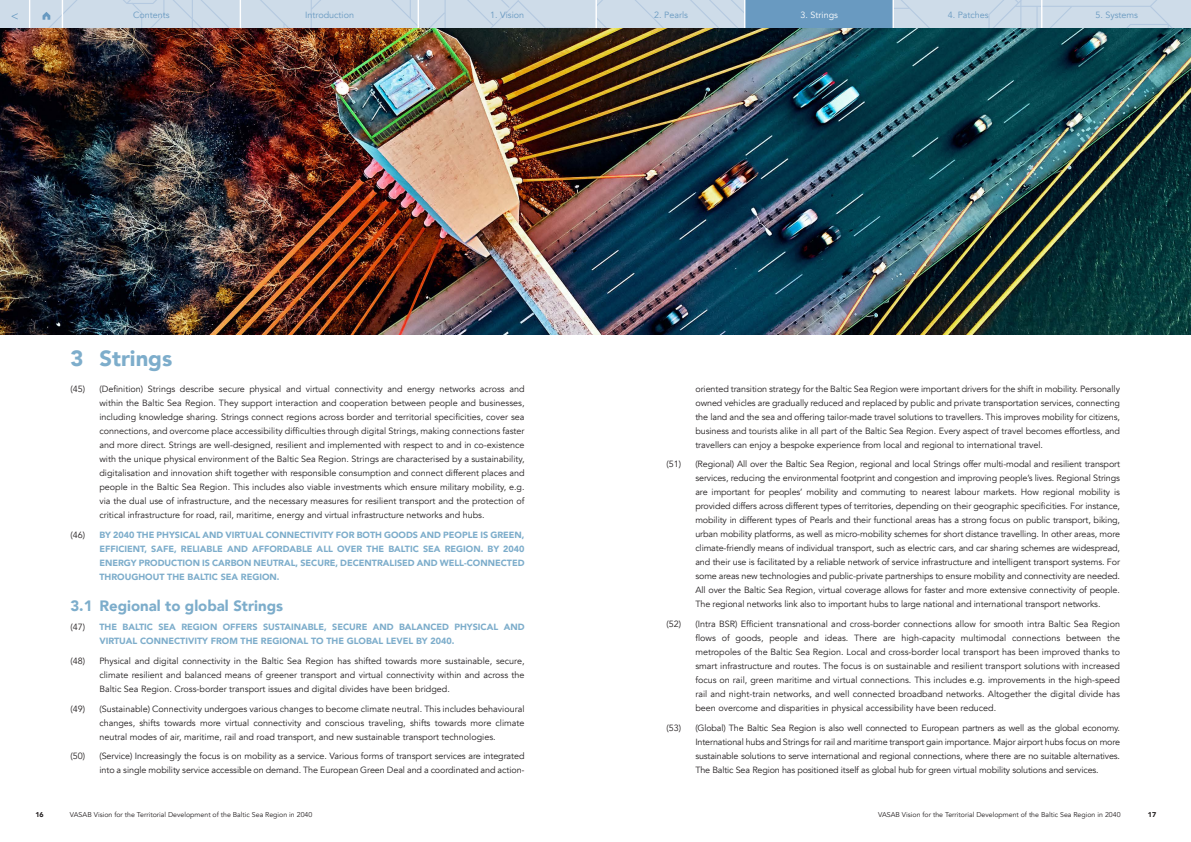
<style>
.page{position:relative;width:1191px;height:842px;background:#fff}
.page>*{position:absolute;margin:0;border:0;box-sizing:border-box;transform-origin:0 0}
.t1{font:900 22px "Avenir";color:#7dadcb}
.t2{font:900 15px "Avenir";color:#7dadcb}
.t3{font:12px "Avenir";color:#699ac1}
.t4{font:9px/14px "Avenir";letter-spacing:-.01em;color:#231f20;text-align:justify}
.t5{font:900 9px/14px "Avenir";color:#7dadcb;text-align:justify}
.t6{font:9px "Avenir";color:#699ac1}
.t7{font:9px "Avenir";color:#fff}
.t8{font:7px "Avenir";color:#231f20}
.t9{font:900 7px "Avenir";color:#231f20}
.s1{font-weight:400;color:#231f20}
</style>
<div class="page">
<svg style="left:597px;top:0;width:594px;height:29px"></svg>
<hr style="left:1041px;top:0;width:1px;height:31px;background:#fff">
<svg style="left:0;top:0;width:588px;height:29px"></svg>
<div style="left:744px;top:0;width:149px;height:29px;background:#699ac1"></div>
<hr style="left:744px;top:0;width:1px;height:31px;background:#fff">
<hr style="left:892px;top:0;width:2px;height:31px;background:#fff">
<img style="left:0;top:29px;width:1191px;height:305px">
<h3 class="t3" style="left:11px;top:8px;width:9px">&lt;</h3>
<p class="t6" style="left:133px;top:9px;width:38px">Contents</p>
<p class="t6" style="left:305px;top:9px;width:50px">Introduction</p>
<p class="t6" style="left:490px;top:9px;width:36px">1. Vision</p>
<p class="t6" style="left:654px;top:9px;width:35px">2. Pearls</p>
<p class="t7" style="left:800px;top:9px;width:39px">3. Strings</p>
<p class="t6" style="left:947px;top:9px;width:43px">4. Patches</p>
<p class="t6" style="left:1095px;top:9px;width:44px">5. Systems</p>
<h1 class="t1" style="left:70px;top:340px;width:103px">3 Strings</h1>
<p class="t4" style="left:99px;top:382px;width:427px;text-indent:-29px">(45) (Definition) Strings describe secure physical and virtual connectivity and energy networks across and within the Baltic Sea Region. They support interaction and cooperation between people and businesses, including knowledge sharing. Strings connect regions across border and territorial specificities, cover sea connections, and overcome place accessibility difficulties through digital Strings, making connections faster and more direct. Strings are well-designed, resilient and implemented with respect to and in co-existence with the unique physical environment of the Baltic Sea Region. Strings are characterised by a sustainability, digitalisation and innovation shift together with responsible consumption and connect different places and people in the Baltic Sea Region. This includes also viable investments which ensure military mobility, e.g. via the dual use of infrastructure, and the necessary measures for resilient transport and the protection of critical infrastructure for road, rail, maritime, energy and virtual infrastructure networks and hubs.</p>
<p class="t5" style="left:99px;top:527px;width:427px;text-indent:-29px"><span class="s1">(46)</span> BY 2040 THE PHYSICAL AND VIRTUAL CONNECTIVITY FOR BOTH GOODS AND PEOPLE IS GREEN, EFFICIENT, SAFE, RELIABLE AND AFFORDABLE ALL OVER THE BALTIC SEA REGION. BY 2040<br>ENERGY PRODUCTION IS CARBON NEUTRAL, SECURE, DECENTRALISED AND WELL-CONNECTED THROUGHOUT THE BALTIC SEA REGION.</p>
<h2 class="t2" style="left:70px;top:592px;width:214px">3.1 Regional to global Strings</h2>
<p class="t5" style="left:99px;top:620px;width:427px;text-indent:-29px"><span class="s1">(47)</span> THE BALTIC SEA REGION OFFERS SUSTAINABLE, SECURE AND BALANCED PHYSICAL AND<br>VIRTUAL CONNECTIVITY FROM THE REGIONAL TO THE GLOBAL LEVEL BY 2040.</p>
<p class="t4" style="left:99px;top:654px;width:427px;text-indent:-29px">(48) Physical and digital connectivity in the Baltic Sea Region has shifted towards more sustainable, secure, climate resilient and balanced means of greener transport and virtual connectivity within and across the Baltic Sea Region. Cross-border transport issues and digital divides have been bridged.</p>
<p class="t4" style="left:99px;top:702px;width:427px;text-indent:-29px">(49) (Sustainable) Connectivity undergoes various changes to become climate neutral. This includes behavioural changes, shifts towards more virtual connectivity and conscious traveling, shifts towards more climate neutral modes of air, maritime, rail and road transport, and new sustainable transport technologies.</p>
<p class="t4" style="left:70px;top:749px;width:456px;text-align:right">(50) (Service) Increasingly the focus is on mobility as a service. Various forms of transport services are integrated into a single mobility service accessible on demand. The European Green Deal and a coordinated and action-</p>
<p class="t4" style="left:695px;top:382px;width:426px">oriented transition strategy for the Baltic Sea Region were important drivers for the shift in mobility. Personally owned vehicles are gradually reduced and replaced by public and private transportation services, connecting the land and the sea and offering tailor-made travel solutions to travellers. This improves mobility for citizens, business and tourists alike in all part of the Baltic Sea Region. Every aspect of travel becomes effortless, and travellers can enjoy a bespoke experience from local and regional to international travel.</p>
<p class="t4" style="left:695px;top:457px;width:426px;text-indent:-29px">(51) (Regional) All over the Baltic Sea Region, regional and local Strings offer multi-modal and resilient transport services, reducing the environmental footprint and congestion and improving people’s lives. Regional Strings are important for peoples’ mobility and commuting to nearest labour markets. How regional mobility is provided differs across different types of territories, depending on their geographic specificities. For instance, mobility in different types of Pearls and their functional areas has a strong focus on public transport, biking, urban mobility platforms, as well as micro-mobility schemes for short distance travelling. In other areas, more climate-friendly means of individual transport, such as electric cars, and car sharing schemes are widespread, and their use is facilitated by a reliable network of service infrastructure and intelligent transport systems. For some areas new technologies and public-private partnerships to ensure mobility and connectivity are needed.<br>All over the Baltic Sea Region, virtual coverage allows for faster and more extensive connectivity of people.<br>The regional networks link also to important hubs to large national and international transport networks.</p>
<p class="t4" style="left:695px;top:617px;width:426px;text-indent:-29px">(52) (Intra BSR) Efficient transnational and cross-border connections allow for smooth intra Baltic Sea Region flows of goods, people and ideas. There are high-capacity multimodal connections between the metropoles of the Baltic Sea Region. Local and cross-border local transport has been improved thanks to smart infrastructure and routes. The focus is on sustainable and resilient transport solutions with increased focus on rail, green maritime and virtual connections. This includes e.g. improvements in the high-speed rail and night-train networks, and well connected broadband networks. Altogether the digital divide has been overcome and disparities in physical accessibility have been reduced.</p>
<p class="t4" style="left:695px;top:721px;width:426px;text-indent:-29px">(53) (Global) The Baltic Sea Region is also well connected to European partners as well as the global economy.<br>International hubs and Strings for rail and maritime transport gain importance. Major airport hubs focus on more sustainable solutions to serve international and regional connections, where there are no suitable alternatives.<br>The Baltic Sea Region has positioned itself as global hub for green virtual mobility solutions and services.</p>
<p class="t9" style="left:35px;top:809px;width:10px">16</p>
<p class="t8" style="left:70px;top:810px;width:244px">VASAB Vision for the Territorial Development of the Baltic Sea Region in 2040</p>
<p class="t8" style="left:878px;top:810px;width:244px">VASAB Vision for the Territorial Development of the Baltic Sea Region in 2040</p>
<p class="t9" style="left:1148px;top:809px;width:10px">17</p>
</div>
